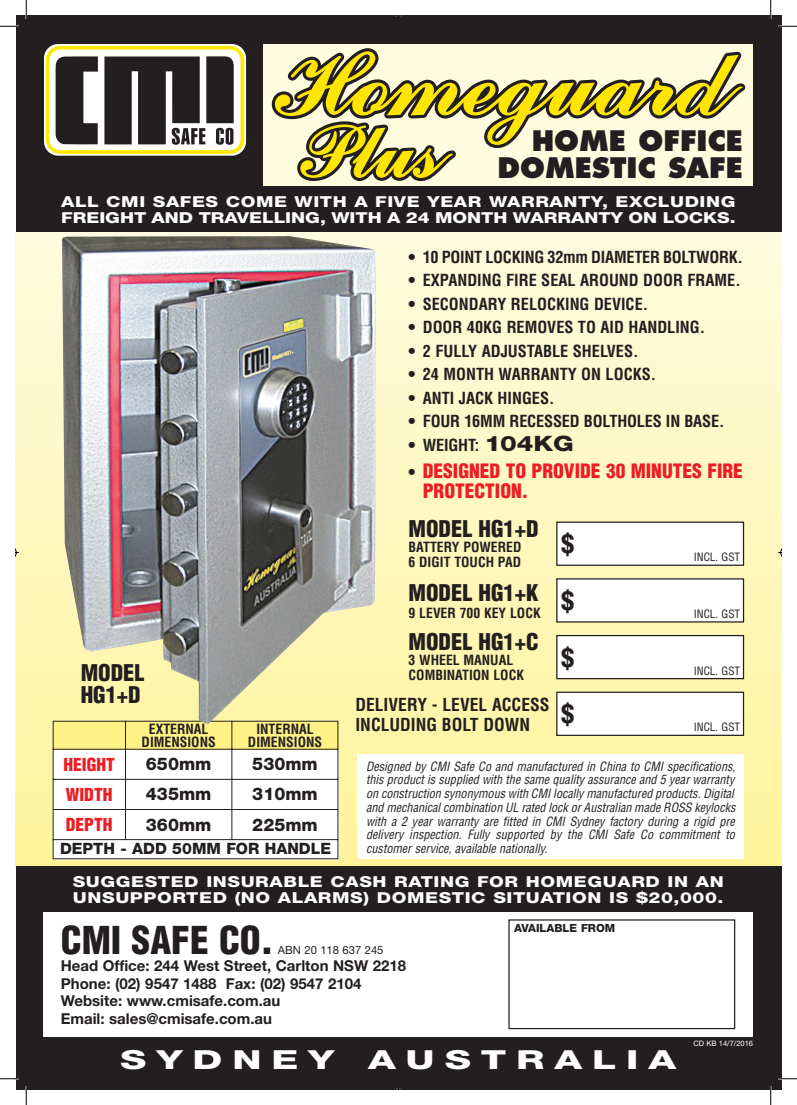
<style>
.page{position:relative;width:797px;height:1105px;background:#fff}
.page>*{position:absolute;margin:0;border:0;box-sizing:border-box;transform-origin:0 0}
.t1{font:900 condensed 37.5px "Helvetica";color:#231f20}
.t2{font:800 27.5px/26.9px "Futura";color:#231f20;text-align:right}
.t3{font:800 26.25px "Helvetica Neue";letter-spacing:.25em;color:#fff;scale:1.5 1}
.t4{font:900 condensed 26.25px "Helvetica";color:#231f20}
.t5{font:900 condensed 22.5px/21.2px "Helvetica";color:#231f20}
.t6{font:900 condensed 19.38px/20px "Helvetica";color:#ee1d23}
.t7{font:700 condensed 17.5px/20px "Helvetica";color:#231f20}
.t8{font:800 17.5px/30.1px "Helvetica Neue";color:#231f20;text-align:justify}
.t9{font:900 condensed 17.5px/30.1px "Helvetica";color:#ee1d23}
.t10{font:700 condensed 16.25px "Helvetica";color:#231f20}
.t11{font:800 15.62px "Helvetica Neue";color:#231f20}
.t12{font:800 15.12px/16.2px "Helvetica Neue";color:#fff;scale:1.25 1}
.t13{font:800 15.12px/16.2px "Helvetica Neue";letter-spacing:.03em;color:#fff;scale:1.25 1}
.t14{font:700 15px/17.5px "Helvetica Neue";color:#231f20}
.t15{font:700 condensed 13.75px/13.1px "Helvetica";color:#231f20;text-align:center}
.t16{font:italic condensed 12.5px/13.8px "Helvetica";color:#231f20}
.t17{font:condensed 11.25px "Helvetica";color:#231f20}
.t18{font:11.25px "Helvetica Neue";color:#231f20}
.t19{font:800 11.25px "Helvetica Neue";color:#231f20}
.t20{font:7.5px "Helvetica Neue";color:#fff}
.s1{font-family:"Helvetica Neue";font-weight:800;font-stretch:normal;font-size:21.25px}
.s2{font-weight:700;font-size:16.25px;color:#231f20}
</style>
<div class="page">
<div style="left:16px;top:230px;width:765px;height:638px;background:linear-gradient(to bottom,#fefbdf,#fff399)"></div>
<div style="left:16px;top:866px;width:765px;height:223px;background:#231f20"></div>
<div style="left:44px;top:912px;width:709px;height:124px;background:#fff"></div>
<div style="left:508px;top:919px;width:227px;height:110px;border:1px solid #231f20"></div>
<div style="left:557px;top:692px;width:186px;height:43px;background:#fff"></div>
<div style="left:556px;top:692px;width:188px;height:44px;border:1px solid #231f20"></div>
<div style="left:557px;top:636px;width:186px;height:43px;background:#fff"></div>
<div style="left:556px;top:635px;width:188px;height:44px;border:1px solid #231f20"></div>
<div style="left:557px;top:579px;width:186px;height:43px;background:#fff"></div>
<div style="left:556px;top:578px;width:188px;height:44px;border:1px solid #231f20"></div>
<div style="left:557px;top:522px;width:186px;height:43px;background:#fff"></div>
<div style="left:556px;top:522px;width:188px;height:44px;border:1px solid #231f20"></div>
<div style="left:16px;top:16px;width:765px;height:216px;background:#231f20"></div>
<svg style="left:44px;top:44px;width:202px;height:112px"></svg>
<div style="left:268px;top:44px;width:485px;height:142px;background:#fefbdf"></div>
<svg style="left:274px;top:51px;width:470px;height:130px;background:#d7cf91"></svg>
<svg style="left:52px;top:720px;width:287px;height:139px"></svg>
<img style="left:62px;top:236px;width:314px;height:488px">
<div style="left:358px;top:754px;width:386px;height:105px;background:#fff"></div>
<svg style="left:46px;top:46px;width:198px;height:108px"></svg>
<svg style="left:16px;top:534px;width:4px;height:37px"></svg>
<svg style="left:777px;top:534px;width:4px;height:37px"></svg>
<svg style="left:0;top:25px;width:19px;height:2px"></svg>
<svg style="left:778px;top:25px;width:19px;height:2px"></svg>
<svg style="left:0;top:1078px;width:19px;height:1px"></svg>
<svg style="left:778px;top:1078px;width:19px;height:1px"></svg>
<svg style="left:25px;top:0;width:2px;height:19px"></svg>
<svg style="left:25px;top:1086px;width:2px;height:19px"></svg>
<svg style="left:770px;top:0;width:1px;height:19px"></svg>
<svg style="left:770px;top:1086px;width:1px;height:19px"></svg>
<h2 class="t2" style="left:497px;top:127px;width:247px">HOME OFFICE<br>DOMESTIC SAFE</h2>
<p class="t12" style="left:61px;top:193px;width:541px">ALL CMI SAFES COME WITH A FIVE YEAR WARRANTY, EXCLUDING<br>FREIGHT AND TRAVELLING, WITH A 24 MONTH WARRANTY ON LOCKS.</p>
<h3 class="t10" style="left:408px;top:247px;width:336px">• 10 POINT LOCKING 32mm DIAMETER BOLTWORK.</h3>
<h3 class="t10" style="left:408px;top:270px;width:334px">• EXPANDING FIRE SEAL AROUND DOOR FRAME.</h3>
<h3 class="t10" style="left:408px;top:294px;width:241px">• SECONDARY RELOCKING DEVICE.</h3>
<h3 class="t10" style="left:408px;top:317px;width:298px">• DOOR 40KG REMOVES TO AID HANDLING.</h3>
<h3 class="t10" style="left:408px;top:341px;width:231px">• 2 FULLY ADJUSTABLE SHELVES.</h3>
<h3 class="t10" style="left:408px;top:364px;width:249px">• 24 MONTH WARRANTY ON LOCKS.</h3>
<h3 class="t10" style="left:408px;top:387px;width:147px">• ANTI JACK HINGES.</h3>
<h3 class="t10" style="left:408px;top:411px;width:317px">• FOUR 16MM RECESSED BOLTHOLES IN BASE.</h3>
<h3 class="t10" style="left:408px;top:435px;width:167px">• WEIGHT: <span class="s1">104KG</span></h3>
<h3 class="t6" style="left:423px;top:460px;width:321px;text-indent:-14px"><span class="s2">•</span> DESIGNED TO PROVIDE 30 MINUTES FIRE<br>PROTECTION.</h3>
<h3 class="t5" style="left:408px;top:518px;width:131px">MODEL HG1+D</h3>
<p class="t15" style="left:408px;top:539px;width:114px;line-height:15px;text-align:left">BATTERY POWERED<br>6 DIGIT TOUCH PAD</p>
<h3 class="t4" style="left:561px;top:527px;width:15px">$</h3>
<p class="t17" style="left:693px;top:550px;width:48px">INCL. GST</p>
<h3 class="t5" style="left:408px;top:582px;width:131px">MODEL HG1+K</h3>
<p class="t15" style="left:408px;top:606px;width:133px">9 LEVER 700 KEY LOCK</p>
<h3 class="t4" style="left:561px;top:584px;width:15px">$</h3>
<p class="t17" style="left:693px;top:607px;width:48px">INCL. GST</p>
<h3 class="t5" style="left:81px;top:662px;width:65px">MODEL<br>HG1+D</h3>
<p class="t15" style="left:142px;top:722px;width:76px">EXTERNAL<br>DIMENSIONS</p>
<p class="t15" style="left:248px;top:722px;width:76px">INTERNAL<br>DIMENSIONS</p>
<h3 class="t5" style="left:408px;top:631px;width:131px">MODEL HG1+C</h3>
<p class="t15" style="left:408px;top:653px;width:117px;line-height:15px;text-align:left">3 WHEEL MANUAL<br>COMBINATION LOCK</p>
<h3 class="t7" style="left:355px;top:695px;width:196px">DELIVERY - LEVEL ACCESS<br>INCLUDING BOLT DOWN</h3>
<h3 class="t4" style="left:561px;top:640px;width:15px">$</h3>
<h3 class="t4" style="left:561px;top:697px;width:15px">$</h3>
<p class="t17" style="left:693px;top:664px;width:48px">INCL. GST</p>
<p class="t17" style="left:693px;top:720px;width:48px">INCL. GST</p>
<h3 class="t9" style="left:63px;top:749px;width:53px">HEIGHT<br>WIDTH<br>DEPTH</h3>
<h3 class="t8" style="left:146px;top:749px;width:67px">650mm 435mm 360mm</h3>
<h3 class="t8" style="left:252px;top:749px;width:67px">530mm 310mm 225mm</h3>
<p class="t11" style="left:60px;top:839px;width:272px">DEPTH - ADD 50MM FOR HANDLE</p>
<p class="t16" style="left:366px;top:759px;width:374px">Designed by CMI Safe Co and manufactured in China to CMI specifications, thisproductissupplied with thesamequalityassuranceand 5 yearwarranty on construction synonymouswith CMIlocallymanufactured products.Digital and mechanicalcombination UL rated lockorAustralian madeROSS keylocks with a 2 year warranty are fitted in CMI Sydney factory during a rigid pre delivery inspection. Fully supported by the CMI Safe Co commitment to customerservice,availablenationally.</p>
<p class="t13" style="left:73px;top:873px;width:522px">SUGGESTED INSURABLE CASH RATING FOR HOMEGUARD IN AN<br>UNSUPPORTED (NO ALARMS) DOMESTIC SITUATION IS $20,000.</p>
<p class="t19" style="left:514px;top:921px;width:103px">AVAILABLE FROM</p>
<h1 class="t1" style="left:61px;top:916px;width:214px">CMI SAFE CO.</h1>
<p class="t18" style="left:278px;top:943px;width:107px">ABN 20 118 637 245</p>
<p class="t14" style="left:61px;top:957px;width:347px">Head Office: 244 West Street, Carlton NSW 2218<br>Phone: (02) 9547 1488 Fax: (02) 9547 2104<br>Website: www.cmisafe.com.au<br>Email: sales@cmisafe.com.au</p>
<h3 class="t3" style="left:120px;top:1044px;width:144px">SYDNEY</h3>
<h3 class="t3" style="left:368px;top:1044px;width:207px">AUSTRALIA</h3>
<p class="t20" style="left:693px;top:1039px;width:61px">CD KB 14/7/2016</p>
</div>
